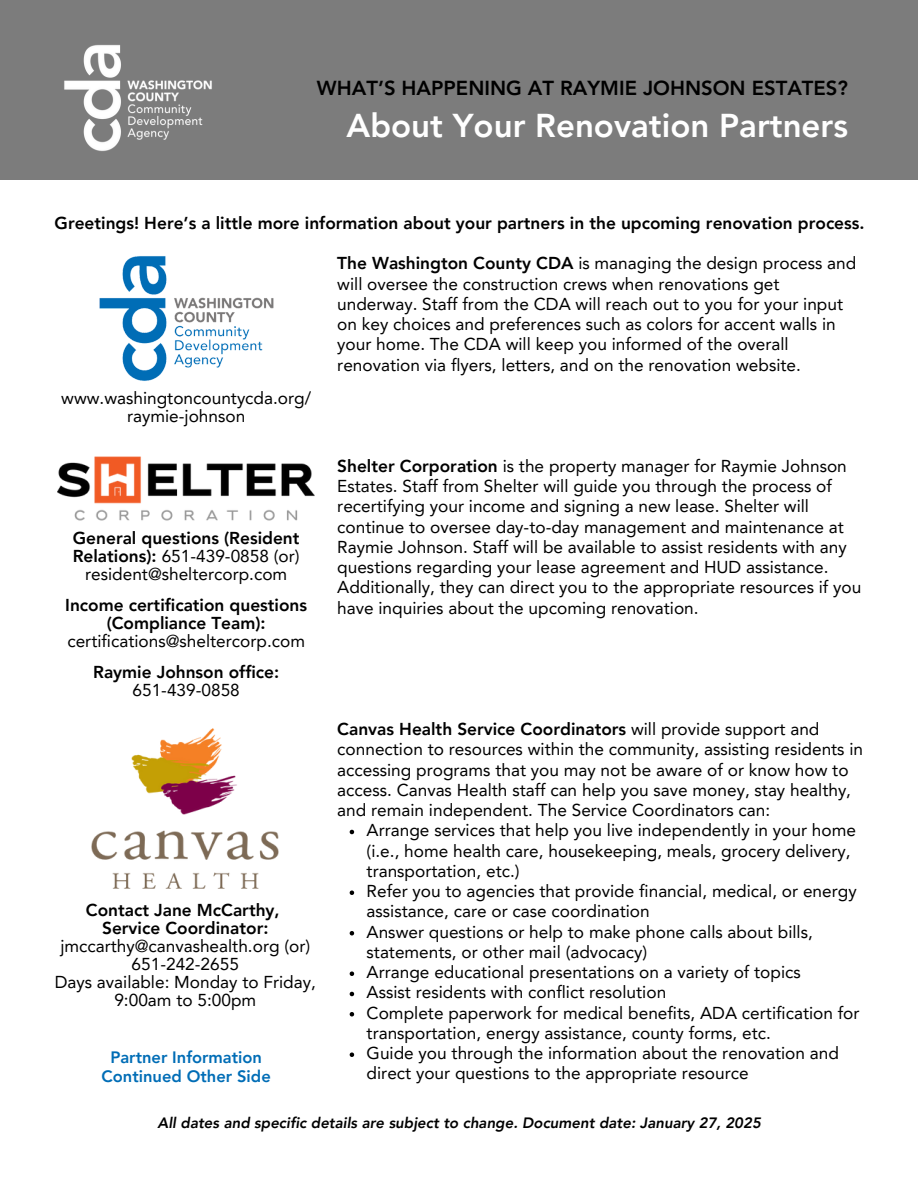
<style>
.page{position:relative;width:918px;height:1188px;background:#fff}
.page>*{position:absolute;margin:0;border:0;box-sizing:border-box;transform-origin:0 0}
.t1{font:800 33px "Avenir LT Pro";color:#fff}
.t2{font:800 20.25px "Avenir LT Pro";color:#000}
.t3{font:17.25px/20.2px "Avenir LT Pro";color:#000}
.t4{font:800 17.25px/18px "Avenir LT Pro";color:#000;text-align:center}
.t5{font:800 16.5px/19.2px "Avenir LT Pro";color:#006db6;text-align:center}
.t6{font:italic 800 15px "Avenir LT Pro";color:#000}
.s1{font-weight:800}
.s2{font-weight:400}
</style>
<div class="page">
<div style="left:0;top:0;width:918px;height:180px;background:#7c7c7c"></div>
<img style="left:64px;top:44px;width:148px;height:107px">
<img style="left:91px;top:728px;width:188px;height:161px">
<img style="left:57px;top:457px;width:258px;height:64px">
<img style="left:99px;top:256px;width:175px;height:125px">
<svg style="left:350px;top:830px;width:4px;height:4px"></svg>
<svg style="left:350px;top:890px;width:4px;height:5px"></svg>
<svg style="left:350px;top:931px;width:4px;height:4px"></svg>
<svg style="left:350px;top:971px;width:4px;height:5px"></svg>
<svg style="left:350px;top:992px;width:4px;height:4px"></svg>
<svg style="left:350px;top:1012px;width:4px;height:4px"></svg>
<svg style="left:350px;top:1052px;width:4px;height:5px"></svg>
<p class="t2" style="left:317px;top:79px;width:533px">WHAT’S HAPPENING AT RAYMIE JOHNSON ESTATES?</p>
<p class="t1" style="left:347px;top:112px;width:503px">About Your Renovation Partners</p>
<p class="t4" style="left:55px;top:216px;width:812px">Greetings! Here’s a little more information about your partners in the upcoming renovation process.</p>
<p class="t3" style="left:61px;top:390px;width:251px;line-height:18px;text-align:center">www.washingtoncountycda.org/ raymie-johnson</p>
<h4 class="t3" style="left:73px;top:530px;width:228px;line-height:18px;text-align:center"><span class="s1">General questions (Resident<br>Relations):</span> 651-439-0858 (or) resident@sheltercorp.com</h4>
<p class="t4" style="left:65px;top:597px;width:243px">Income certification questions (Compliance Team): <span class="s2">certifications@sheltercorp.com</span></p>
<h4 class="t4" style="left:93px;top:664px;width:188px">Raymie Johnson office:<br><span class="s2">651-439-0858</span></h4>
<p class="t3" style="left:337px;top:255px;width:520px"><span class="s1">The Washington County CDA</span> is managing the design process and will oversee the construction crews when renovations get underway. Staff from the CDA will reach out to you for your input on key choices and preferences such as colors for accent walls in your home. The CDA will keep you informed of the overall renovation via flyers, letters, and on the renovation website.</p>
<h2 class="t3" style="left:337px;top:457px;width:526px"><span class="s1">Shelter Corporation</span> is the property manager for Raymie Johnson Estates. Staff from Shelter will guide you through the process of recertifying your income and signing a new lease. Shelter will continue to oversee day-to-day management and maintenance at Raymie Johnson. Staff will be available to assist residents with any questions regarding your lease agreement and HUD assistance.<br>Additionally, they can direct you to the appropriate resources if you have inquiries about the upcoming renovation.</h2>
<h1 class="t3" style="left:337px;top:721px;width:527px"><span class="s1">Canvas Health Service Coordinators</span> will provide support and connection to resources within the community, assisting residents in accessing programs that you may not be aware of or know how to access. Canvas Health staff can help you save money, stay healthy, and remain independent. The Service Coordinators can:</h1>
<h3 class="t3" style="left:367px;top:822px;width:491px">Arrange services that help you live independently in your home (i.e., home health care, housekeeping, meals, grocery delivery, transportation, etc.)</h3>
<h4 class="t3" style="left:367px;top:883px;width:492px">Refer you to agencies that provide financial, medical, or energy assistance, care or case coordination</h4>
<h4 class="t3" style="left:367px;top:923px;width:448px">Answer questions or help to make phone calls about bills, statements, or other mail (advocacy)</h4>
<h4 class="t3" style="left:367px;top:964px;width:436px">Arrange educational presentations on a variety of topics</h4>
<p class="t3" style="left:367px;top:984px;width:301px">Assist residents with conflict resolution</p>
<p class="t3" style="left:367px;top:1004px;width:494px">Complete paperwork for medical benefits, ADA certification for transportation, energy assistance, county forms, etc.</p>
<p class="t3" style="left:367px;top:1045px;width:474px">Guide you through the information about the renovation and direct your questions to the appropriate resource</p>
<p class="t6" style="left:158px;top:1116px;width:605px">All dates and specific details are subject to change. Document date: January 27, 2025</p>
<h4 class="t4" style="left:86px;top:903px;width:195px">Contact Jane McCarthy,<br>Service Coordinator:</h4>
<h4 class="t3" style="left:55px;top:939px;width:263px;line-height:18px;text-align:center">jmccarthy@canvashealth.org (or)<br>651-242-2655<br>Days available: Monday to Friday,<br>9:00am to 5:00pm</h4>
<p class="t5" style="left:102px;top:1049px;width:171px">Partner Information<br>Continued Other Side</p>
</div>
